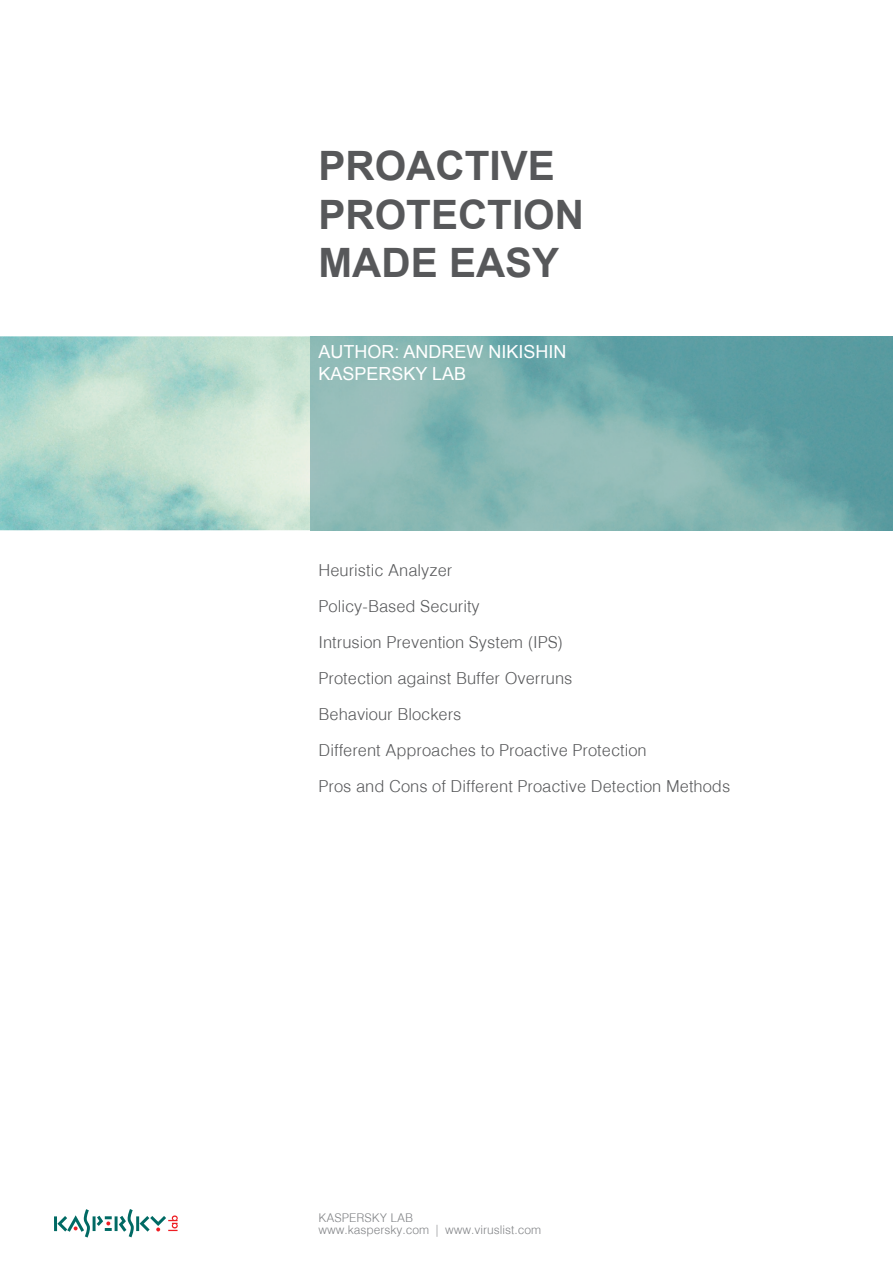
<style>
.page{position:relative;width:893px;height:1263px;background:#fff}
.page>*{position:absolute;margin:0;border:0;box-sizing:border-box;transform-origin:0 0}
.t1{font:700 40.5px/48.6px "Arial";color:#57585a}
.t2{font:18px/21.6px "Arial";color:#fff}
.t3{font:300 16.5px/36px "Helvetica LT";color:#57585a}
.t4{font:300 12px/12px "Helvetica LT";color:#808285}
</style>
<div class="page">
<img style="left:0;top:336px;width:310px;height:194px">
<img style="left:310px;top:336px;width:583px;height:194px">
<svg style="left:54px;top:1209px;width:124px;height:28px"></svg>
<h1 class="t1" style="left:318px;top:143px;width:267px">PROACTIVE<br>PROTECTION<br>MADE EASY</h1>
<p class="t2" style="left:318px;top:341px;width:250px">AUTHOR: ANDREW NIKISHIN<br>KASPERSKY LAB</p>
<p class="t3" style="left:318px;top:552px;width:413px">Heuristic Analyzer<br>Policy-Based Security<br>Intrusion Prevention System (IPS)<br>Protection against Buffer Overruns<br>Behaviour Blockers<br>Different Approaches to Proactive Protection<br>Pros and Cons of Different Proactive Detection Methods</p>
<p class="t4" style="left:318px;top:1212px;width:224px">KASPERSKY LAB<br>www.kaspersky.com | www.viruslist.com</p>
</div>
